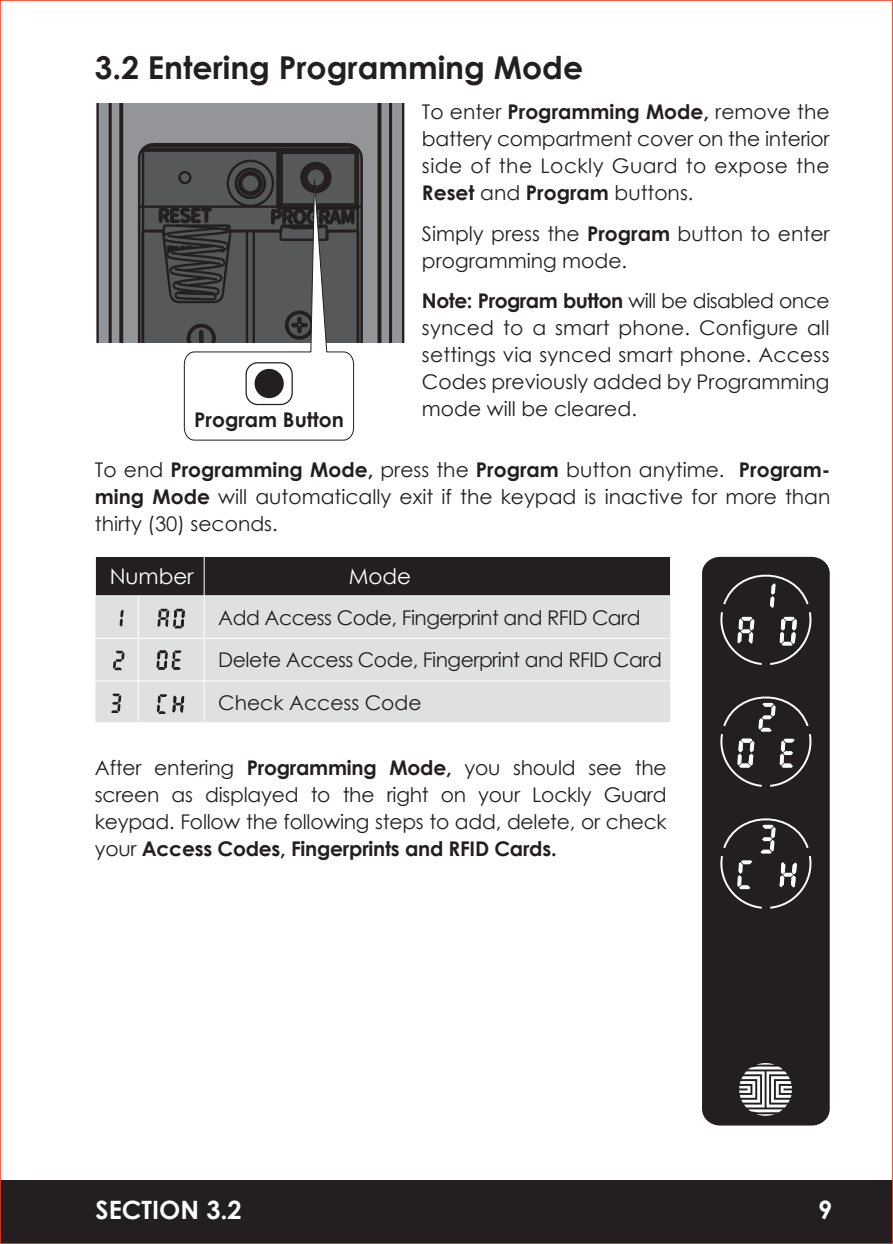
<style>
.page{position:relative;width:893px;height:1244px;background:#fff}
.page>*{position:absolute;margin:0;border:0;box-sizing:border-box;transform-origin:0 0}
.t1{font:700 31.5px "Century Gothic";color:#231f20}
.t2{font:700 25.2px "Century Gothic";color:#fff}
.t3{font:21.38px "Century Gothic";color:#fff}
.t4{font:20.25px/27px "Century Gothic";color:#231f20;text-align:justify}
.t5{font:20.25px/43px "Century Gothic";letter-spacing:-.025em;color:#231f20}
.t6{font:700 20.25px "Century Gothic";color:#231f20}
.s1{font-weight:700}
</style>
<div class="page">
<div style="left:0;top:1180px;width:893px;height:64px;background:#231f20"></div>
<div style="left:95px;top:556px;width:576px;height:167px;background:#dfe0e2;border:1px solid #fff"></div>
<div style="left:96px;top:557px;width:574px;height:39px;background:#231f20"></div>
<svg style="left:111px;top:693px;width:10px;height:20px"></svg>
<svg style="left:113px;top:651px;width:12px;height:19px"></svg>
<svg style="left:120px;top:609px;width:4px;height:18px"></svg>
<hr style="left:95px;top:638px;width:575px;height:1px;background:#fff">
<hr style="left:95px;top:595px;width:575px;height:1px;background:#fff">
<hr style="left:95px;top:680px;width:575px;height:1px;background:#fff">
<svg style="left:158px;top:609px;width:27px;height:19px"></svg>
<svg style="left:157px;top:650px;width:25px;height:20px"></svg>
<svg style="left:157px;top:694px;width:27px;height:20px"></svg>
<hr style="left:204px;top:557px;width:1px;height:164px;background:#fff">
<hr style="left:138px;top:596px;width:1px;height:124px;background:#fff">
<div style="left:99px;top:104px;width:303px;height:239px;background:#939598"></div>
<hr style="left:96px;top:104px;width:3px;height:239px;background:#231f20">
<hr style="left:109px;top:104px;width:3px;height:239px;background:#231f20">
<hr style="left:119px;top:104px;width:3px;height:239px;background:#231f20">
<hr style="left:121px;top:104px;width:2px;height:239px;background:#231f20">
<hr style="left:378px;top:104px;width:2px;height:239px;background:#231f20">
<hr style="left:379px;top:104px;width:2px;height:239px;background:#231f20">
<hr style="left:389px;top:104px;width:2px;height:239px;background:#231f20">
<hr style="left:390px;top:104px;width:2px;height:239px;background:#231f20">
<hr style="left:402px;top:104px;width:2px;height:239px;background:#231f20">
<svg style="left:137px;top:142px;width:227px;height:201px;background:#474748"></svg>
<div style="left:178px;top:171px;width:14px;height:13px;border:2px solid #231f20;border-radius:50%"></div>
<div style="left:227px;top:160px;width:47px;height:47px;border:2px solid #231f20;border-radius:50%"></div>
<div style="left:235px;top:168px;width:31px;height:31px;border:2px solid #231f20;border-radius:50%"></div>
<div style="left:238px;top:171px;width:24px;height:24px;border:2px solid #231f20;border-radius:50%"></div>
<svg style="left:184px;top:179px;width:170px;height:262px"></svg>
<div style="left:255px;top:369px;width:29px;height:29px;background:#231f20;border-radius:50%"></div>
<div style="left:246px;top:362px;width:47px;height:43px;border:1px solid #231f20;border-radius:12px"></div>
<div style="left:702px;top:557px;width:128px;height:568px;background:#231f20;border-radius:17px"></div>
<svg style="left:739px;top:1063px;width:53px;height:53px"></svg>
<svg style="left:720px;top:574px;width:92px;height:91px"></svg>
<svg style="left:720px;top:696px;width:92px;height:91px"></svg>
<svg style="left:720px;top:818px;width:92px;height:90px"></svg>
<h1 class="t1" style="left:95px;top:43px;width:490px">3.2 Entering Programming Mode</h1>
<p class="t6" style="left:194px;top:405px;width:151px">Program Button</p>
<p class="t4" style="left:422px;top:98px;width:409px">To enter <span class="s1">Programming Mode,</span> remove the battery compartment cover on the interior side of the Lockly Guard to expose the <span class="s1">Reset</span> and <span class="s1">Program</span> buttons.</p>
<p class="t4" style="left:422px;top:219px;width:409px">Simply press the <span class="s1">Program</span> button to enter programming mode.</p>
<p class="t4" style="left:422px;top:287px;width:409px"><span class="s1">Note: Program button</span> will be disabled once synced to a smart phone. Configure all settings via synced smart phone. Access Codes previously added by Programming mode will be cleared.</p>
<p class="t4" style="left:95px;top:455px;width:737px">To end <span class="s1">Programming Mode,</span> press the <span class="s1">Program</span> button anytime. <span class="s1">Program&shy;ming Mode</span> will automatically exit if the keypad is inactive for more than thirty (30) seconds.</p>
<p class="t3" style="left:110px;top:561px;width:86px">Number</p>
<p class="t3" style="left:349px;top:561px;width:64px">Mode</p>
<p class="t5" style="left:218px;top:595px;width:424px">Add Access Code, Fingerprint and RFID Card</p>
<p class="t5" style="left:218px;top:638px;width:445px">Delete Access Code, Fingerprint and RFID Card<br>Check Access Code</p>
<p class="t4" style="left:95px;top:753px;width:573px">After entering <span class="s1">Programming Mode,</span> you should see the screen as displayed to the right on your Lockly Guard keypad. Follow the following steps to add, delete, or check your <span class="s1">Access Codes, Fingerprints and RFID Cards.</span></p>
<p class="t2" style="left:96px;top:1190px;width:148px">SECTION 3.2</p>
<p class="t2" style="left:818px;top:1190px;width:16px">9</p>
</div>
